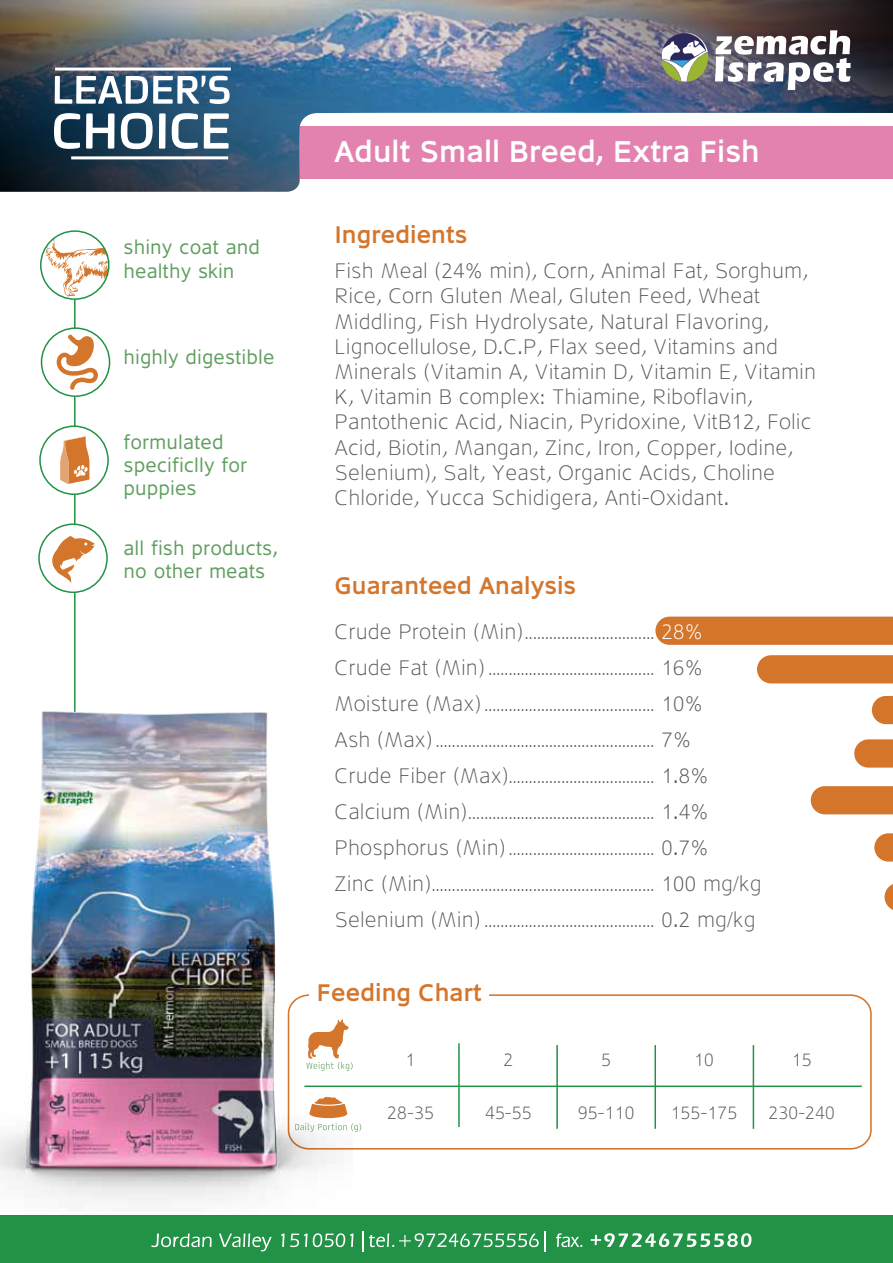
<style>
.page{position:relative;width:893px;height:1263px;background:#fff}
.page>*{position:absolute;margin:0;border:0;box-sizing:border-box;transform-origin:0 0}
.t1{font:500 30px "Fb Agol Eng";color:#fff}
.t2{font:500 24px "Fb Agol Eng";color:#d4752c}
.t3{font:300 21px/25.2px "Fb Agol Eng";color:#58595b}
.t4{font:19.5px/23.4px "Fb Agol Eng";color:#5f9e5e}
.t5{font:300 18px "Fb Agol Eng";color:#58595b}
.t6{font:300 15px "Fb Agol Eng";color:#58595b}
.s1{font-size:21px}
.s2{font-size:21px;color:#fff}
</style>
<div class="page">
<img style="left:0;top:0;width:893px;height:192px">
<hr style="left:74px;top:280px;width:2px;height:432px;background:#219246">
<div style="left:0;top:1215px;width:893px;height:48px;background:#219246"></div>
<svg style="left:151px;top:1233px;width:61px;height:14px"></svg>
<svg style="left:219px;top:1233px;width:53px;height:18px"></svg>
<svg style="left:281px;top:1233px;width:73px;height:14px"></svg>
<hr style="left:362px;top:1231px;width:2px;height:20px;background:#fff">
<svg style="left:369px;top:1233px;width:170px;height:14px"></svg>
<hr style="left:544px;top:1231px;width:2px;height:20px;background:#fff">
<svg style="left:556px;top:1233px;width:26px;height:14px"></svg>
<svg style="left:591px;top:1233px;width:160px;height:14px"></svg>
<div style="left:655px;top:617px;width:238px;height:28px;background:#d4752c"></div>
<div style="left:757px;top:655px;width:136px;height:28px;background:#d4752c"></div>
<svg style="left:872px;top:696px;width:21px;height:28px"></svg>
<svg style="left:874px;top:833px;width:19px;height:28px"></svg>
<svg style="left:884px;top:884px;width:9px;height:26px"></svg>
<svg style="left:854px;top:739px;width:39px;height:29px"></svg>
<svg style="left:811px;top:786px;width:82px;height:28px"></svg>
<svg style="left:45px;top:231px;width:64px;height:66px"></svg>
<div style="left:40px;top:230px;width:70px;height:70px;border:2px solid #219246;border-radius:50%"></div>
<div style="left:42px;top:328px;width:68px;height:68px;background:#fff;border-radius:50%"></div>
<div style="left:41px;top:327px;width:69px;height:70px;border:2px solid #219246;border-radius:50%"></div>
<div style="left:40px;top:426px;width:68px;height:68px;background:#fff;border-radius:50%"></div>
<div style="left:39px;top:425px;width:70px;height:70px;border:2px solid #219246;border-radius:50%"></div>
<div style="left:39px;top:524px;width:68px;height:68px;background:#fff;border-radius:50%"></div>
<div style="left:38px;top:523px;width:70px;height:70px;border:2px solid #219246;border-radius:50%"></div>
<svg style="left:56px;top:333px;width:42px;height:57px"></svg>
<svg style="left:49px;top:536px;width:46px;height:47px"></svg>
<svg style="left:60px;top:436px;width:29px;height:48px"></svg>
<div style="left:288px;top:994px;width:584px;height:155px;border:2px solid #d4752c;border-radius:20px"></div>
<hr style="left:304px;top:1085px;width:558px;height:2px;background:#219246">
<div style="left:310px;top:979px;width:179px;height:31px;background:#fff"></div>
<svg style="left:354px;top:1123px;width:7px;height:9px"></svg>
<hr style="left:458px;top:1043px;width:2px;height:84px;background:#219246">
<hr style="left:556px;top:1045px;width:2px;height:84px;background:#219246">
<hr style="left:654px;top:1045px;width:2px;height:84px;background:#219246">
<hr style="left:753px;top:1045px;width:1px;height:84px;background:#219246">
<svg style="left:55px;top:76px;width:175px;height:28px"></svg>
<svg style="left:54px;top:113px;width:26px;height:36px"></svg>
<svg style="left:86px;top:113px;width:29px;height:36px"></svg>
<svg style="left:121px;top:113px;width:32px;height:36px"></svg>
<div style="left:159px;top:113px;width:7px;height:36px;background:#fff"></div>
<svg style="left:172px;top:113px;width:26px;height:36px"></svg>
<svg style="left:204px;top:113px;width:25px;height:36px"></svg>
<hr style="left:71px;top:156px;width:157px;height:3px;background:#fff">
<hr style="left:55px;top:68px;width:176px;height:3px;background:#fff">
<img style="left:0;top:708px;width:353px;height:494px">
<div style="left:334px;top:137px;width:459px;height:38px;background:#e382ae"></div>
<svg style="left:715px;top:30px;width:136px;height:60px"></svg>
<svg style="left:661px;top:32px;width:47px;height:50px"></svg>
<h3 class="t4" style="left:124px;top:238px;width:138px">shiny coat and healthy skin</h3>
<h3 class="t4" style="left:124px;top:348px;width:152px">highly digestible</h3>
<h3 class="t4" style="left:124px;top:432px;width:125px">formulated specificlly for puppies</h3>
<h3 class="t4" style="left:124px;top:538px;width:156px">all fish products, no other meats</h3>
<h1 class="t1" style="left:334px;top:137px;width:427px">Adult Small Breed, Extra Fish</h1>
<h2 class="t2" style="left:334px;top:224px;width:135px">Ingredients</h2>
<p class="t3" style="left:334px;top:261px;width:483px">Fish Meal (24% min), Corn, Animal Fat, Sorghum, Rice, Corn Gluten Meal, Gluten Feed, Wheat Middling, Fish Hydrolysate, Natural Flavoring, Lignocellulose, D.C.P, Flax seed, Vitamins and Minerals (Vitamin A, Vitamin D, Vitamin E, Vitamin K, Vitamin B complex: Thiamine, Riboflavin, Pantothenic Acid, Niacin, Pyridoxine, VitB12, Folic Acid, Biotin, Mangan, Zinc, Iron, Copper, Iodine, Selenium), Salt, Yeast, Organic Acids, Choline Chloride, Yucca Schidigera, Anti-Oxidant.</p>
<h2 class="t2" style="left:334px;top:575px;width:243px">Guaranteed Analysis</h2>
<p class="t6" style="left:334px;top:627px;width:370px"><span class="s1">Crude Protein (Min)</span>................................ <span class="s2">28%</span></p>
<p class="t6" style="left:334px;top:663px;width:370px"><span class="s1">Crude Fat (Min)</span> ......................................... <span class="s1">16%</span></p>
<p class="t6" style="left:334px;top:699px;width:370px"><span class="s1">Moisture (Max)</span> .......................................... <span class="s1">10%</span></p>
<p class="t6" style="left:334px;top:735px;width:358px"><span class="s1">Ash (Max)</span> ...................................................... <span class="s1">7%</span></p>
<p class="t6" style="left:334px;top:771px;width:376px"><span class="s1">Crude Fiber (Max)</span>.................................... <span class="s1">1.8%</span></p>
<p class="t6" style="left:334px;top:807px;width:376px"><span class="s1">Calcium (Min)</span>.............................................. <span class="s1">1.4%</span></p>
<p class="t6" style="left:334px;top:843px;width:376px"><span class="s1">Phosphorus (Min)</span> .................................... <span class="s1">0.7%</span></p>
<p class="t6" style="left:334px;top:879px;width:429px"><span class="s1">Zinc (Min)</span>....................................................... <span class="s1">100 mg/kg</span></p>
<p class="t6" style="left:334px;top:915px;width:423px"><span class="s1">Selenium (Min)</span> .......................................... <span class="s1">0.2 mg/kg</span></p>
<h2 class="t2" style="left:317px;top:981px;width:166px">Feeding Chart</h2>
<p class="t5" style="left:406px;top:1051px;width:11px">1</p>
<p class="t5" style="left:503px;top:1051px;width:11px">2</p>
<p class="t5" style="left:601px;top:1051px;width:11px">5</p>
<p class="t5" style="left:694px;top:1051px;width:21px">10</p>
<p class="t5" style="left:792px;top:1051px;width:21px">15</p>
<p class="t5" style="left:387px;top:1104px;width:48px">28-35</p>
<p class="t5" style="left:485px;top:1104px;width:48px">45-55</p>
<p class="t5" style="left:578px;top:1104px;width:58px">95-110</p>
<p class="t5" style="left:671px;top:1104px;width:68px">155-175</p>
<p class="t5" style="left:768px;top:1104px;width:68px">230-240</p>
</div>
